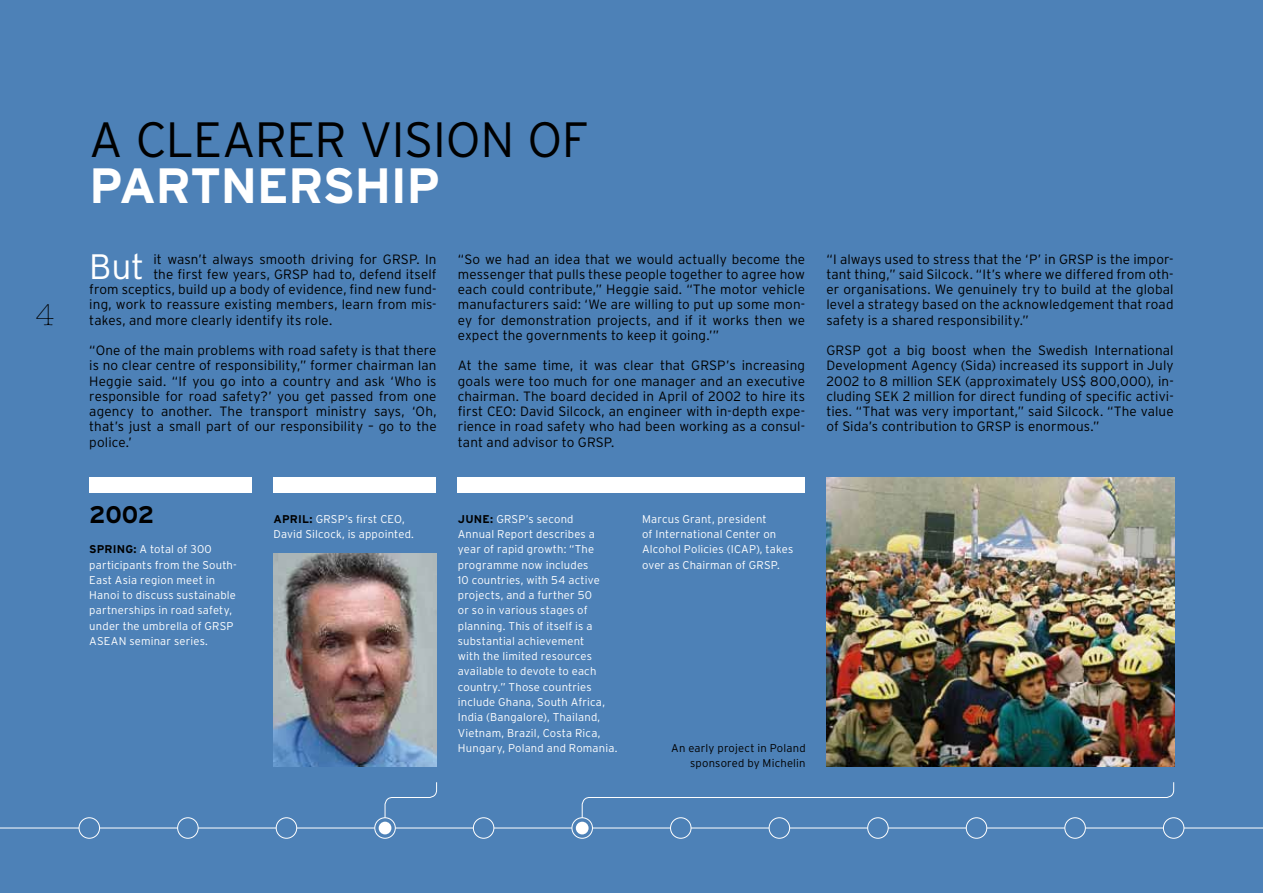
<style>
.page{position:relative;width:1263px;height:893px;background:#4d81b7}
.page>*{position:absolute;margin:0;border:0;box-sizing:border-box;transform-origin:0 0}
.t1{font:300 49.5px "Interstate";letter-spacing:-.01em;color:#000}
.t2{font:700 49.5px "Interstate";letter-spacing:-.015em;color:#fff}
.t3{font:300 35.25px "Interstate";color:#fff}
.t4{font:30px "American Typewriter Light A";color:#000}
.t5{font:700 24px "Interstate";color:#000}
.t6{font:300 13.5px/15.3px "Interstate";letter-spacing:.005em;color:#000;text-align:justify}
.t7{font:300 11.25px/15.3px "Interstate";letter-spacing:.015em;color:#fff}
.t8{font:300 11.25px/15.3px "Interstate";letter-spacing:.02em;color:#000;text-align:right}
.t9{font:700 11.25px "Interstate";letter-spacing:.015em;color:#000}
.s1{font-weight:700;color:#000}
.s2{font-weight:300;color:#fff}
</style>
<div class="page">
<div style="left:89px;top:477px;width:163px;height:15px;background:#fff"></div>
<div style="left:273px;top:477px;width:162px;height:15px;background:#fff"></div>
<div style="left:458px;top:477px;width:347px;height:15px;background:#fff"></div>
<img style="left:273px;top:554px;width:164px;height:213px">
<img style="left:826px;top:477px;width:348px;height:290px">
<svg style="left:581px;top:782px;width:593px;height:46px"></svg>
<svg style="left:384px;top:782px;width:53px;height:46px"></svg>
<hr style="left:0;top:828px;width:1263px;height:1px;background:#fff">
<div style="left:79px;top:818px;width:21px;height:20px;background:#4d81b7;border-radius:50%"></div>
<div style="left:79px;top:817px;width:21px;height:22px;border:1px solid #fff;border-radius:50%"></div>
<div style="left:276px;top:818px;width:21px;height:20px;background:#4d81b7;border-radius:50%"></div>
<div style="left:276px;top:817px;width:21px;height:22px;border:1px solid #fff;border-radius:50%"></div>
<div style="left:178px;top:818px;width:20px;height:20px;background:#4d81b7;border-radius:50%"></div>
<div style="left:177px;top:817px;width:21px;height:22px;border:1px solid #fff;border-radius:50%"></div>
<svg style="left:572px;top:818px;width:20px;height:20px"></svg>
<div style="left:572px;top:817px;width:21px;height:22px;border:1px solid #fff;border-radius:50%"></div>
<div style="left:769px;top:818px;width:21px;height:20px;background:#4d81b7;border-radius:50%"></div>
<div style="left:769px;top:817px;width:21px;height:22px;border:1px solid #fff;border-radius:50%"></div>
<div style="left:868px;top:818px;width:20px;height:20px;background:#4d81b7;border-radius:50%"></div>
<div style="left:867px;top:817px;width:21px;height:22px;border:1px solid #fff;border-radius:50%"></div>
<div style="left:1065px;top:818px;width:20px;height:20px;background:#4d81b7;border-radius:50%"></div>
<div style="left:1064px;top:817px;width:22px;height:22px;border:1px solid #fff;border-radius:50%"></div>
<svg style="left:375px;top:818px;width:20px;height:20px"></svg>
<div style="left:374px;top:817px;width:22px;height:22px;border:1px solid #fff;border-radius:50%"></div>
<div style="left:473px;top:818px;width:21px;height:20px;background:#4d81b7;border-radius:50%"></div>
<div style="left:473px;top:817px;width:21px;height:22px;border:1px solid #fff;border-radius:50%"></div>
<div style="left:670px;top:818px;width:21px;height:20px;background:#4d81b7;border-radius:50%"></div>
<div style="left:670px;top:817px;width:21px;height:22px;border:1px solid #fff;border-radius:50%"></div>
<div style="left:966px;top:818px;width:21px;height:20px;background:#4d81b7;border-radius:50%"></div>
<div style="left:966px;top:817px;width:21px;height:22px;border:1px solid #fff;border-radius:50%"></div>
<div style="left:1163px;top:818px;width:21px;height:20px;background:#4d81b7;border-radius:50%"></div>
<div style="left:1163px;top:817px;width:21px;height:22px;border:1px solid #fff;border-radius:50%"></div>
<div style="left:576px;top:822px;width:13px;height:12px;background:#fff;border-radius:50%"></div>
<div style="left:379px;top:822px;width:12px;height:12px;background:#fff;border-radius:50%"></div>
<h3 class="t4" style="left:35px;top:298px;width:21px">4</h3>
<h1 class="t1" style="left:89px;top:112px;width:501px">A clearer vision of</h1>
<h1 class="t2" style="left:89px;top:157px;width:33px">PAR</h1>
<h1 class="t2" style="left:190px;top:157px;width:245px">TNERSHIP</h1>
<h2 class="t3" style="left:89px;top:247px;width:56px">But</h2>
<p class="t6" style="left:153px;top:251px;width:239px">it wasn’t always smooth driving for GRSP</p>
<p class="t6" style="left:416px;top:251px;width:22px">. In</p>
<p class="t6" style="left:89px;top:266px;width:349px;text-indent:223px">had to, defend itself from sceptics, build up a body of evidence, find new fund&shy;ing, work to reassure existing members, learn from mis&shy;takes, and more clearly identify its role.</p>
<p class="t6" style="left:89px;top:343px;width:349px">“One of the main problems with road safety is that there is no clear centre of responsibility,” former chairman Ian Heggie said. “If you go into a country and ask ‘Who is responsible for road safety?’ you get passed from one agency to another. The transport ministry says, ‘Oh, that’s just a small part of our responsibility – go to the police.’</p>
<p class="t6" style="left:153px;top:266px;width:131px">the first few years, GRSP</p>
<p class="t6" style="left:458px;top:251px;width:349px">“So we had an idea that we would actually become the messenger that pulls these people together to agree how each could contribute,” Heggie said. “The motor vehicle manufacturers said: ‘We are willing to put up some mon&shy;ey for demonstration projects, and if it works then we expect the governments to keep it going.’”</p>
<p class="t6" style="left:458px;top:358px;width:243px">At the same time, it was clear that GRSP</p>
<p class="t6" style="left:458px;top:358px;width:349px;text-indent:268px">’s increasing goals were too much for one manager and an executive chairman. The board decided in April of 2002 to hire its first CEO: David Silcock, an engineer with in-depth expe&shy;rience in road safety who had been working as a consul&shy;tant and advisor to GRSP</p>
<p class="t6" style="left:611px;top:434px;width:5px">.</p>
<p class="t6" style="left:826px;top:251px;width:349px;text-indent:271px">is the impor&shy;tant thing,” said Silcock. “It’s where we differed from oth&shy;er organisations. We genuinely try to build at the global level a strategy based on the acknowledgement that road safety is a shared responsibility.”</p>
<p class="t6" style="left:826px;top:343px;width:10px">GRSP</p>
<p class="t6" style="left:826px;top:251px;width:242px">“I always used to stress that the ‘P’ in GRSP</p>
<p class="t6" style="left:826px;top:343px;width:349px;text-indent:41px">got a big boost when the Swedish I nternational Development Agency (Sida) increased its support in July 2002 to 8 million SEK (approximately US$ 800,000), in&shy;cluding SEK 2 million for direct funding of specific activi&shy;ties. “That was very important,” said Silcock. “The value of Sida’s contribution to GRSP</p>
<p class="t6" style="left:1015px;top:419px;width:86px">is enormous.”</p>
<h3 class="t5" style="left:89px;top:501px;width:66px">2002</h3>
<p class="t7" style="left:89px;top:542px;width:149px"><span class="s1">SPRING:</span> A total of 300 participants from the South-<br>East Asia region meet in<br>Hanoi to discuss sustainable partnerships in road safety, under the umbrella of GRSP<br>ASEAN</p>
<p class="t7" style="left:129px;top:633px;width:80px">seminar series.</p>
<p class="t7" style="left:274px;top:511px;width:142px;text-indent:72px">’s first CEO,<br>David Silcock, is appointed.</p>
<p class="t9" style="left:458px;top:513px;width:47px">JUNE: <span class="s2">GRSP</span></p>
<p class="t7" style="left:458px;top:511px;width:161px;text-indent:68px">’s second<br>Annual Report describes a year of rapid growth: “The programme now includes<br>10 countries, with 54 active projects, and a further 50<br>or so in various stages of planning. This of itself is a substantial achievement<br>with the limited resources available to devote to each country.” Those countries include Ghana, South Africa,<br>I ndia (Bangalore), Thailand,<br>Vietnam, Brazil, Costa Rica,<br>H ungary, Poland and Romania.</p>
<p class="t7" style="left:642px;top:511px;width:153px">Marcus Grant, president<br>of I nternational Center on<br>Alcohol Policies (I CAP), takes over as Chairman of GRSP</p>
<p class="t9" style="left:274px;top:513px;width:51px">APRIL: <span class="s2">GRSP</span></p>
<p class="t7" style="left:777px;top:557px;width:4px">.</p>
<p class="t8" style="left:671px;top:740px;width:136px">An early project in Poland sponsored by Michelin</p>
</div>
